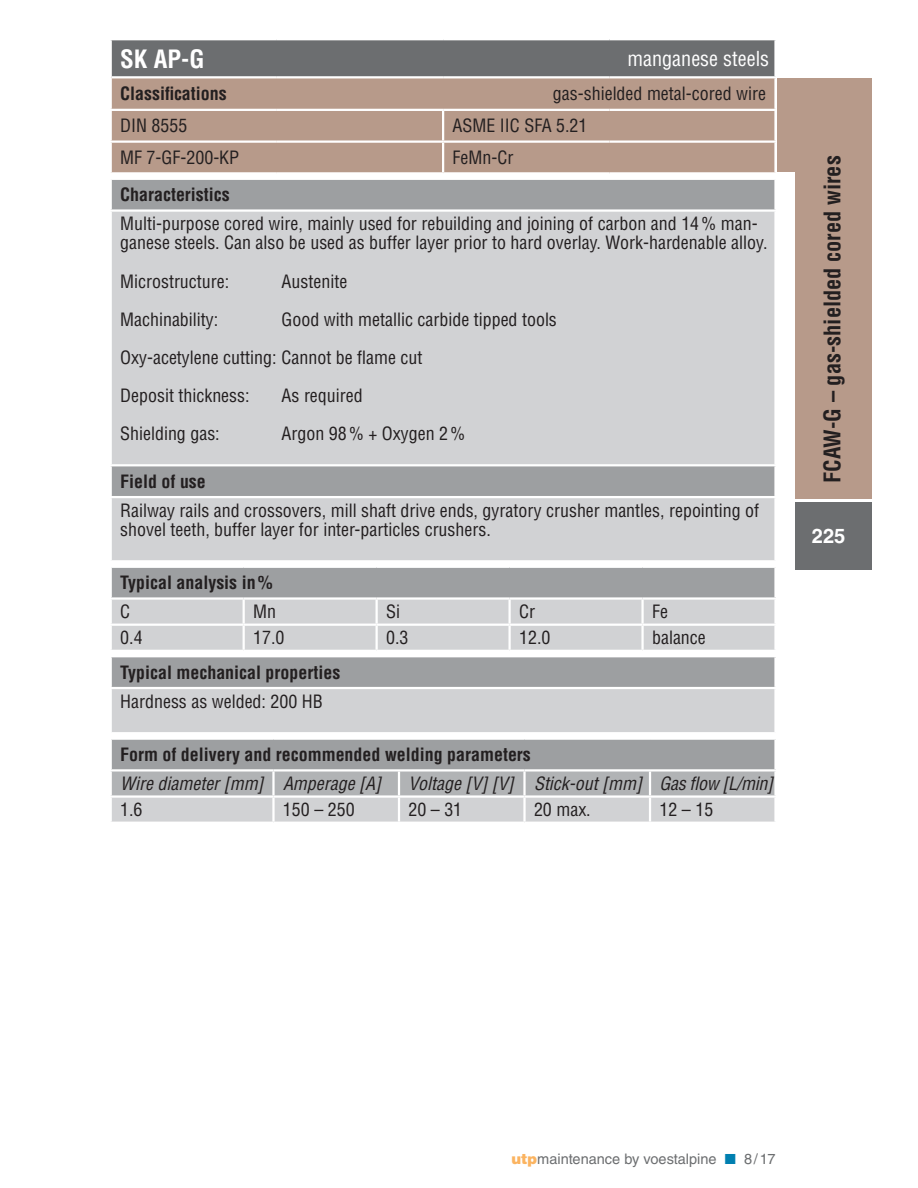
<style>
.page{position:relative;width:918px;height:1188px;background:#fff}
.page>*{position:absolute;margin:0;border:0;box-sizing:border-box;transform-origin:0 0}
.t1{font:700 condensed 24.6px "Helvetica LT Std";color:#fff}
.t2{font:700 condensed 22.35px "Helvetica LT Std";color:#231f20}
.t3{font:condensed 20.1px "Helvetica LT Std";color:#fff}
.t4{font:700 20.1px "Helvetica LT Std";color:#fff}
.t5{font:condensed 18px/19px "Helvetica LT Std";color:#231f20}
.t6{font:700 condensed 18px "Helvetica LT Std";color:#231f20}
.t7{font:italic condensed 18px "Helvetica LT Std";color:#231f20}
.t8{font:14.55px "Helvetica LT Std";color:#6c6e70}
.s1{font-weight:900;color:#fbb461}
</style>
<div class="page">
<div style="left:778px;top:79px;width:94px;height:93px;background:#b79a8a"></div>
<div style="left:112px;top:40px;width:662px;height:36px;background:#6c6e70"></div>
<div style="left:112px;top:78px;width:662px;height:94px;background:#b79a8a"></div>
<hr style="left:110px;top:109px;width:167px;height:2px;background:#fff">
<hr style="left:277px;top:109px;width:166px;height:2px;background:#fff">
<hr style="left:443px;top:109px;width:166px;height:2px;background:#fff">
<hr style="left:442px;top:111px;width:2px;height:29px;background:#fff">
<hr style="left:609px;top:109px;width:168px;height:2px;background:#fff">
<hr style="left:110px;top:140px;width:167px;height:3px;background:#fff">
<hr style="left:277px;top:140px;width:166px;height:3px;background:#fff">
<hr style="left:443px;top:140px;width:166px;height:3px;background:#fff">
<hr style="left:442px;top:143px;width:2px;height:29px;background:#fff">
<hr style="left:609px;top:140px;width:168px;height:3px;background:#fff">
<div style="left:112px;top:180px;width:662px;height:29px;background:#9d9fa1"></div>
<svg style="left:112px;top:212px;width:662px;height:348px;fill:#d1d2d4"></svg>
<hr style="left:110px;top:464px;width:667px;height:2px;background:#fff">
<hr style="left:110px;top:496px;width:667px;height:2px;background:#fff">
<div style="left:111px;top:567px;width:665px;height:32px;background:#9d9fa1"></div>
<div style="left:112px;top:600px;width:662px;height:50px;background:#d1d2d4"></div>
<hr style="left:243px;top:600px;width:2px;height:24px;background:#fff">
<hr style="left:774px;top:568px;width:3px;height:29px;background:#fff">
<hr style="left:376px;top:600px;width:2px;height:24px;background:#fff">
<hr style="left:508px;top:600px;width:3px;height:24px;background:#fff">
<hr style="left:641px;top:600px;width:3px;height:24px;background:#fff">
<hr style="left:243px;top:626px;width:2px;height:24px;background:#fff">
<hr style="left:376px;top:626px;width:2px;height:24px;background:#fff">
<hr style="left:508px;top:626px;width:3px;height:24px;background:#fff">
<hr style="left:641px;top:626px;width:3px;height:24px;background:#fff">
<hr style="left:110px;top:566px;width:134px;height:2px;background:#fff">
<hr style="left:110px;top:568px;width:2px;height:29px;background:#fff">
<hr style="left:244px;top:566px;width:133px;height:2px;background:#fff">
<hr style="left:377px;top:566px;width:133px;height:2px;background:#fff">
<hr style="left:510px;top:566px;width:133px;height:2px;background:#fff">
<hr style="left:643px;top:566px;width:134px;height:2px;background:#fff">
<hr style="left:110px;top:597px;width:134px;height:3px;background:#fff">
<hr style="left:244px;top:597px;width:133px;height:3px;background:#fff">
<hr style="left:377px;top:597px;width:133px;height:3px;background:#fff">
<hr style="left:510px;top:597px;width:133px;height:3px;background:#fff">
<hr style="left:643px;top:597px;width:134px;height:3px;background:#fff">
<hr style="left:110px;top:624px;width:134px;height:2px;background:#fff">
<hr style="left:244px;top:624px;width:133px;height:2px;background:#fff">
<hr style="left:377px;top:624px;width:133px;height:2px;background:#fff">
<hr style="left:510px;top:624px;width:133px;height:2px;background:#fff">
<hr style="left:643px;top:624px;width:134px;height:2px;background:#fff">
<div style="left:111px;top:656px;width:665px;height:32px;background:#9d9fa1"></div>
<div style="left:111px;top:688px;width:665px;height:45px;background:#d1d2d4"></div>
<hr style="left:774px;top:657px;width:3px;height:30px;background:#fff">
<hr style="left:774px;top:689px;width:3px;height:43px;background:#fff">
<hr style="left:110px;top:655px;width:667px;height:2px;background:#fff">
<hr style="left:110px;top:657px;width:2px;height:30px;background:#fff">
<hr style="left:110px;top:687px;width:667px;height:2px;background:#fff">
<hr style="left:110px;top:689px;width:2px;height:43px;background:#fff">
<hr style="left:110px;top:732px;width:667px;height:2px;background:#fff">
<div style="left:111px;top:739px;width:665px;height:31px;background:#9d9fa1"></div>
<svg style="left:112px;top:772px;width:662px;height:50px"></svg>
<hr style="left:272px;top:798px;width:3px;height:24px;background:#fff">
<hr style="left:398px;top:798px;width:2px;height:24px;background:#fff">
<hr style="left:272px;top:772px;width:3px;height:23px;background:#fff">
<hr style="left:110px;top:738px;width:163px;height:2px;background:#fff">
<hr style="left:110px;top:740px;width:2px;height:29px;background:#fff">
<hr style="left:273px;top:738px;width:126px;height:2px;background:#fff">
<hr style="left:399px;top:738px;width:126px;height:2px;background:#fff">
<hr style="left:525px;top:738px;width:125px;height:2px;background:#fff">
<hr style="left:650px;top:738px;width:127px;height:2px;background:#fff">
<hr style="left:523px;top:772px;width:3px;height:23px;background:#fff">
<hr style="left:649px;top:772px;width:2px;height:23px;background:#fff">
<hr style="left:110px;top:769px;width:163px;height:3px;background:#fff">
<hr style="left:273px;top:769px;width:126px;height:3px;background:#fff">
<hr style="left:399px;top:769px;width:126px;height:3px;background:#fff">
<hr style="left:525px;top:769px;width:125px;height:3px;background:#fff">
<hr style="left:650px;top:769px;width:127px;height:3px;background:#fff">
<hr style="left:774px;top:740px;width:3px;height:29px;background:#fff">
<hr style="left:398px;top:772px;width:2px;height:23px;background:#fff">
<hr style="left:110px;top:795px;width:163px;height:3px;background:#fff">
<hr style="left:273px;top:795px;width:126px;height:3px;background:#fff">
<hr style="left:399px;top:795px;width:126px;height:3px;background:#fff">
<hr style="left:525px;top:795px;width:125px;height:3px;background:#fff">
<hr style="left:523px;top:798px;width:3px;height:24px;background:#fff">
<hr style="left:650px;top:795px;width:127px;height:3px;background:#fff">
<hr style="left:649px;top:798px;width:2px;height:24px;background:#fff">
<div style="left:796px;top:502px;width:76px;height:68px;background:#6c6e70"></div>
<div style="left:796px;top:79px;width:76px;height:420px;background:#b79a8a"></div>
<h1 class="t1" style="left:120px;top:49px;width:86px">SK AP-G</h1>
<p class="t3" style="left:628px;top:50px;width:143px">manganese steels</p>
<p class="t6" style="left:120px;top:86px;width:108px">Classifications</p>
<p class="t5" style="left:553px;top:86px;width:215px">gas-shielded metal-cored wire</p>
<p class="t5" style="left:120px;top:118px;width:69px">DIN 8555</p>
<p class="t5" style="left:453px;top:118px;width:136px">ASME IIC SFA 5.21</p>
<p class="t5" style="left:120px;top:150px;width:121px">MF 7-GF-200-KP</p>
<p class="t5" style="left:453px;top:150px;width:62px">FeMn-Cr</p>
<p class="t6" style="left:120px;top:188px;width:111px">Characteristics</p>
<p class="t5" style="left:120px;top:216px;width:649px">Multi-purpose cored wire, mainly used for rebuilding and joining of carbon and 14 % man&shy;ganese steels. Can also be used as buffer layer prior to hard overlay. Work-hardenable alloy.</p>
<p class="t5" style="left:120px;top:273px;width:111px">Microstructure:</p>
<p class="t5" style="left:282px;top:273px;width:67px">Austenite</p>
<p class="t5" style="left:120px;top:311px;width:100px">Machinability:</p>
<p class="t5" style="left:120px;top:301px;width:438px;line-height:38.1px;text-indent:161px">Good with metallic carbide tipped tools<br>Oxy-acetylene cutting: Cannot be flame cut<br>Deposit thickness:</p>
<p class="t5" style="left:282px;top:387px;width:83px">As required</p>
<p class="t5" style="left:120px;top:425px;width:101px">Shielding gas:</p>
<p class="t5" style="left:282px;top:425px;width:185px">Argon 98 % + Oxygen 2 %</p>
<p class="t6" style="left:120px;top:474px;width:87px">Field of use</p>
<p class="t5" style="left:120px;top:502px;width:641px">Railway rails and crossovers, mill shaft drive ends, gyratory crusher mantles, repointing of shovel teeth, buffer layer for inter-particles crushers.</p>
<p class="t6" style="left:120px;top:576px;width:154px">Typical analysis in %</p>
<p class="t5" style="left:120px;top:604px;width:11px">C</p>
<p class="t5" style="left:253px;top:604px;width:24px">Mn</p>
<p class="t5" style="left:386px;top:604px;width:15px">Si</p>
<p class="t5" style="left:519px;top:604px;width:17px">Cr</p>
<p class="t5" style="left:652px;top:604px;width:17px">Fe</p>
<p class="t5" style="left:120px;top:630px;width:24px">0.4</p>
<p class="t5" style="left:253px;top:630px;width:33px">17.0</p>
<p class="t5" style="left:386px;top:630px;width:24px">0.3</p>
<p class="t5" style="left:519px;top:630px;width:33px">12.0</p>
<p class="t5" style="left:652px;top:630px;width:55px">balance</p>
<p class="t6" style="left:120px;top:665px;width:222px">Typical mechanical properties</p>
<p class="t5" style="left:120px;top:693px;width:204px">Hardness as welded: 200 HB</p>
<p class="t6" style="left:120px;top:747px;width:412px">Form of delivery and recommended welding parameters</p>
<p class="t7" style="left:120px;top:776px;width:262px">Wire diameter [mm] Amperage [A]</p>
<p class="t7" style="left:409px;top:776px;width:366px">Voltage [V] [V] Stick-out [mm] Gas flow [L/min]</p>
<p class="t5" style="left:120px;top:802px;width:24px">1.6</p>
<p class="t5" style="left:283px;top:802px;width:73px">150 – 250</p>
<p class="t5" style="left:409px;top:802px;width:55px">20 – 31</p>
<p class="t5" style="left:534px;top:802px;width:58px">20 max.</p>
<p class="t5" style="left:660px;top:802px;width:55px">12 – 15</p>
<p class="t2" style="left:823px;top:483px;width:329px;rotate:-90deg">FCAW-G – gas-shielded cored wires</p>
<p class="t4" style="left:812px;top:524px;width:35px">225</p>
<p class="t8" style="left:511px;top:1153px;width:207px"><span class="s1">utp</span>maintenance by voestalpine</p>
<p class="t8" style="left:744px;top:1153px;width:33px">8 / 17</p>
</div>
